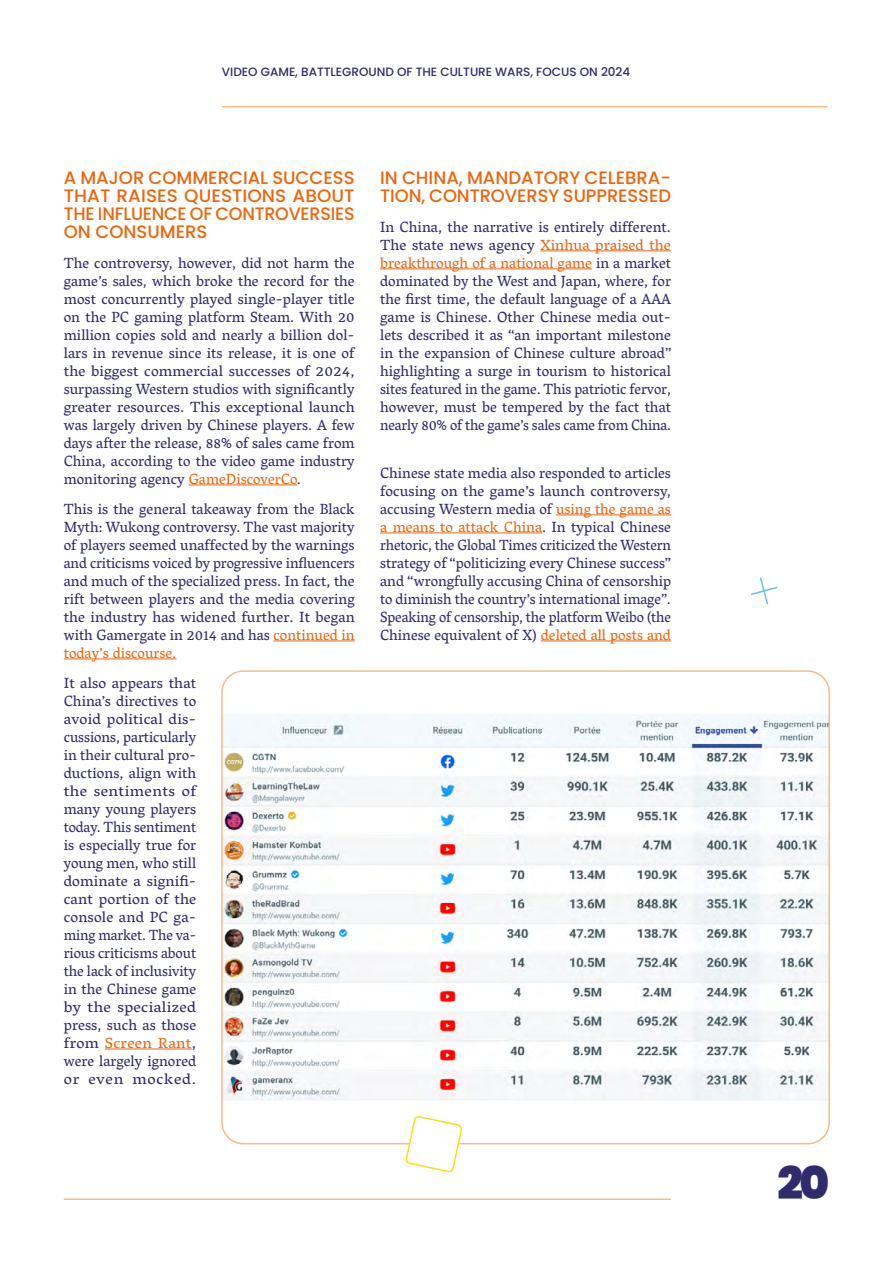
<style>
.page{position:relative;width:893px;height:1263px;background:#fff}
.page>*{position:absolute;margin:0;border:0;box-sizing:border-box;transform-origin:0 0}
.t1{font:900 45px "Poppins";color:#2f2b6d}
.t2{font:500 18px/18px "Poppins";letter-spacing:-.005em;color:#ec660d;text-align:justify}
.t3{font:15px/18px "Vesper Libre";color:#2f2b6d;text-align:justify}
.t4{font:500 12px "Poppins";color:#2f2b6d}
.s1{color:#ec660d}
</style>
<div class="page">
<img style="left:224px;top:715px;width:603px;height:385px">
<div style="left:221px;top:670px;width:609px;height:474px;border:2px solid #f9bc86;border-radius:21px"></div>
<svg style="left:750px;top:577px;width:28px;height:28px"></svg>
<svg style="left:405px;top:1116px;width:58px;height:57px"></svg>
<hr style="left:64px;top:1198px;width:607px;height:2px;background:#f9bc86">
<hr style="left:222px;top:106px;width:605px;height:1px;background:#f9bc86">
<hr style="left:189px;top:485px;width:108px;height:1px;background:#ec660d">
<hr style="left:274px;top:641px;width:81px;height:1px;background:#ec660d">
<hr style="left:64px;top:659px;width:112px;height:1px;background:#ec660d">
<hr style="left:105px;top:1049px;width:87px;height:1px;background:#ec660d">
<hr style="left:540px;top:251px;width:131px;height:1px;background:#ec660d">
<hr style="left:380px;top:269px;width:212px;height:1px;background:#ec660d">
<hr style="left:556px;top:515px;width:115px;height:1px;background:#ec660d">
<hr style="left:380px;top:533px;width:162px;height:1px;background:#ec660d">
<hr style="left:541px;top:641px;width:130px;height:1px;background:#ec660d">
<p class="t4" style="left:222px;top:65px;width:410px">VIDEO GAME, BATTLEGROUND OF THE CULTURE WARS, FOCUS ON 2024</p>
<p class="t2" style="left:64px;top:169px;width:292px">A MAJOR COMMERCIAL SUCCESS THAT RAISES QUESTIONS ABOUT THE INFLUENCE OF CONTROVERSIES ON CONSUMERS</p>
<p class="t3" style="left:64px;top:254px;width:292px">The controversy, however, did not harm the game’s sales, which broke the record for the most concurrently played single-player title on the PC gaming platform Steam. With 20 million copies sold and nearly a billion dol&shy;lars in revenue since its release, it is one of the biggest commercial successes of 2024, surpassing Western studios with significantly greater resources. This exceptional launch was largely driven by Chinese players. A few days after the release, 88% of sales came from China, according to the video game industry monitoring agency <span class="s1">GameDiscoverCo</span>.</p>
<p class="t3" style="left:64px;top:500px;width:292px">This is the general takeaway from the Black Myth: Wukong controversy. The vast majority of players seemed unaffected by the warnings and criticisms voiced by progressive influencers and much of the specialized press. In fact, the rift between players and the media covering the industry has widened further. It began with Gamergate in 2014 and has <span class="s1">continued in today’s discourse.</span></p>
<p class="t3" style="left:64px;top:674px;width:134px">It also appears that China’s directives to avoid political dis&shy;cussions, particularly in their cultural pro&shy;ductions, align with the sentiments of many young players today. This sentiment is especially true for young men, who still dominate a signifi&shy;cant portion of the console and PC ga&shy;ming market. The va&shy;rious criticisms about the lack of inclusivity in the Chinese game by the specialized press, such as those from <span class="s1">Screen Rant</span>, were largely ignored or even mocked.</p>
<p class="t2" style="left:380px;top:169px;width:292px">IN CHINA, MANDATORY CELEBRA-<br>TION, CONTROVERSY SUPPRESSED</p>
<p class="t3" style="left:380px;top:218px;width:292px">In China, the narrative is entirely different.<br>The state news agency <span class="s1">Xinhua praised the breakthrough of a national game</span> in a market dominated by the West and Japan, where, for the first time, the default language of a AAA game is Chinese. Other Chinese media out&shy;lets described it as “an important milestone in the expansion of Chinese culture abroad” highlighting a surge in tourism to historical sites featured in the game. This patriotic fervor, however, must be tempered by the fact that nearly 80% of the game’s sales came from China.</p>
<p class="t3" style="left:380px;top:464px;width:292px">Chinese state media also responded to articles focusing on the game’s launch controversy, accusing Western media of <span class="s1">using the game as a means to attack China</span>. In typical Chinese rhetoric, the Global Times criticized the Western strategy of “politicizing every Chinese success” and “wrongfully accusing China of censorship to diminish the country’s international image”.<br>Speaking of censorship, the platform Weibo (the Chinese equivalent of X) <span class="s1">deleted all posts and</span></p>
<h1 class="t1" style="left:777px;top:1157px;width:53px">20</h1>
</div>
